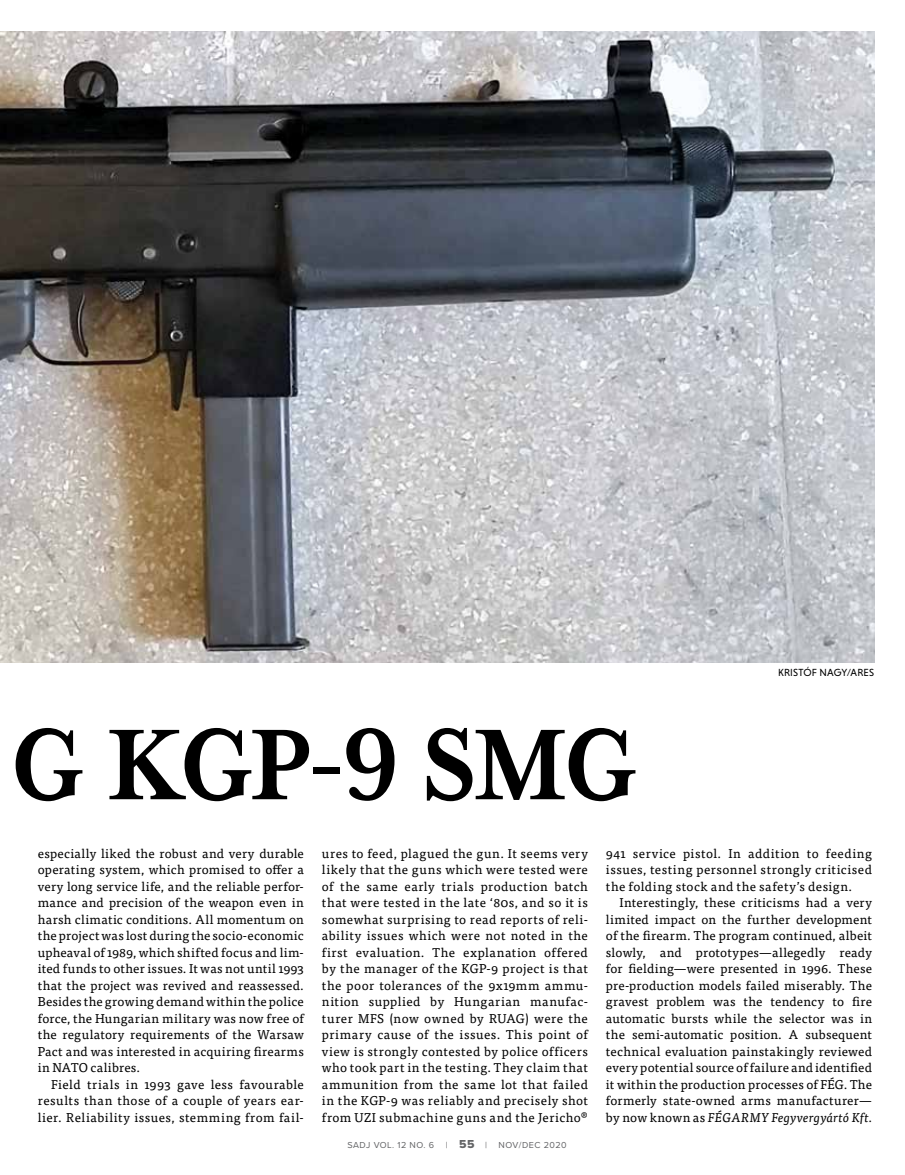
<style>
.page{position:relative;width:905px;height:1175px;background:#fff}
.page>*{position:absolute;margin:0;border:0;box-sizing:border-box;transform-origin:0 0}
.t1{font:700 115.5px "Mrs Eaves XL Serif Nar OT";letter-spacing:-.04em;color:#000}
.t2{font:12.75px/16.5px "Tisa Pro";letter-spacing:.035em;color:#000;text-align:justify}
.t3{font:10.5px "Niveau Grotesk";letter-spacing:.015em;color:#000}
.t4{font:9px "Proxima Nova";letter-spacing:.05em;color:#636466}
.s1{font-style:italic}
.s2{font-family:"Proxima Nova Extrabld";font-size:12px}
</style>
<div class="page">
<img style="left:0;top:31px;width:874px;height:631px">
<h1 class="t1" style="left:9px;top:707px;width:629px">G KGP-9 SMG</h1>
<p class="t3" style="left:778px;top:666px;width:98px">KRISTÓF NAGY/ARES</p>
<p class="t2" style="left:38px;top:844px;width:267px">especially liked the robust and very durable operating system, which promised to offer a very long service life, and the reliable perfor&shy;mance and precision of the weapon even in harsh climatic conditions. All momentum on the project was lost during the socio-economic upheaval of 1989, which shifted focus and lim&shy;ited funds to other issues. It was not until 1993 that the project was revived and reassessed.<br>Besides the growing demand within the police force, the Hungarian military was now free of the regulatory requirements of the Warsaw Pact and was interested in acquiring firearms in NATO calibres.</p>
<p class="t2" style="left:38px;top:1075px;width:267px;text-indent:14px">Field trials in 1993 gave less favourable results than those of a couple of years ear&shy;lier. Reliability issues, stemming from fail-</p>
<p class="t2" style="left:322px;top:844px;width:267px">ures to feed, plagued the gun. It seems very likely that the guns which were tested were of the same early trials production batch that were tested in the late ‘80s, and so it is somewhat surprising to read reports of reli&shy;ability issues which were not noted in the first evaluation. The explanation offered by the manager of the KGP-9 project is that the poor tolerances of the 9x19mm ammu&shy;nition supplied by Hungarian manufac&shy;turer MFS (now owned by RUAG) were the primary cause of the issues. This point of view is strongly contested by police officers who took part in the testing. They claim that ammunition from the same lot that failed in the KGP-9 was reliably and precisely shot from UZI submachine guns and the Jericho®</p>
<p class="t2" style="left:606px;top:844px;width:267px">941 service pistol. In addition to feeding issues, testing personnel strongly criticised the folding stock and the safety’s design.</p>
<p class="t2" style="left:606px;top:893px;width:267px;text-indent:14px">Interestingly, these criticisms had a very limited impact on the further development of the firearm. The program continued, albeit slowly, and prototypes—allegedly ready for fielding—were presented in 1996. These pre-production models failed miserably. The gravest problem was the tendency to fire automatic bursts while the selector was in the semi-automatic position. A subsequent technical evaluation painstakingly reviewed every potential source of failure and identified it within the production processes of FÉG. The formerly state-owned arms manufacturer— by now known as <span class="s1">FÉGARMY Fegyvergyártó Kft.</span></p>
<p class="t4" style="left:347px;top:1138px;width:88px">SADJ VOL. 12 NO. 6</p>
<p class="t4" style="left:445px;top:1138px;width:122px">| <span class="s2">55</span> | NOV/DEC 2020</p>
</div>
